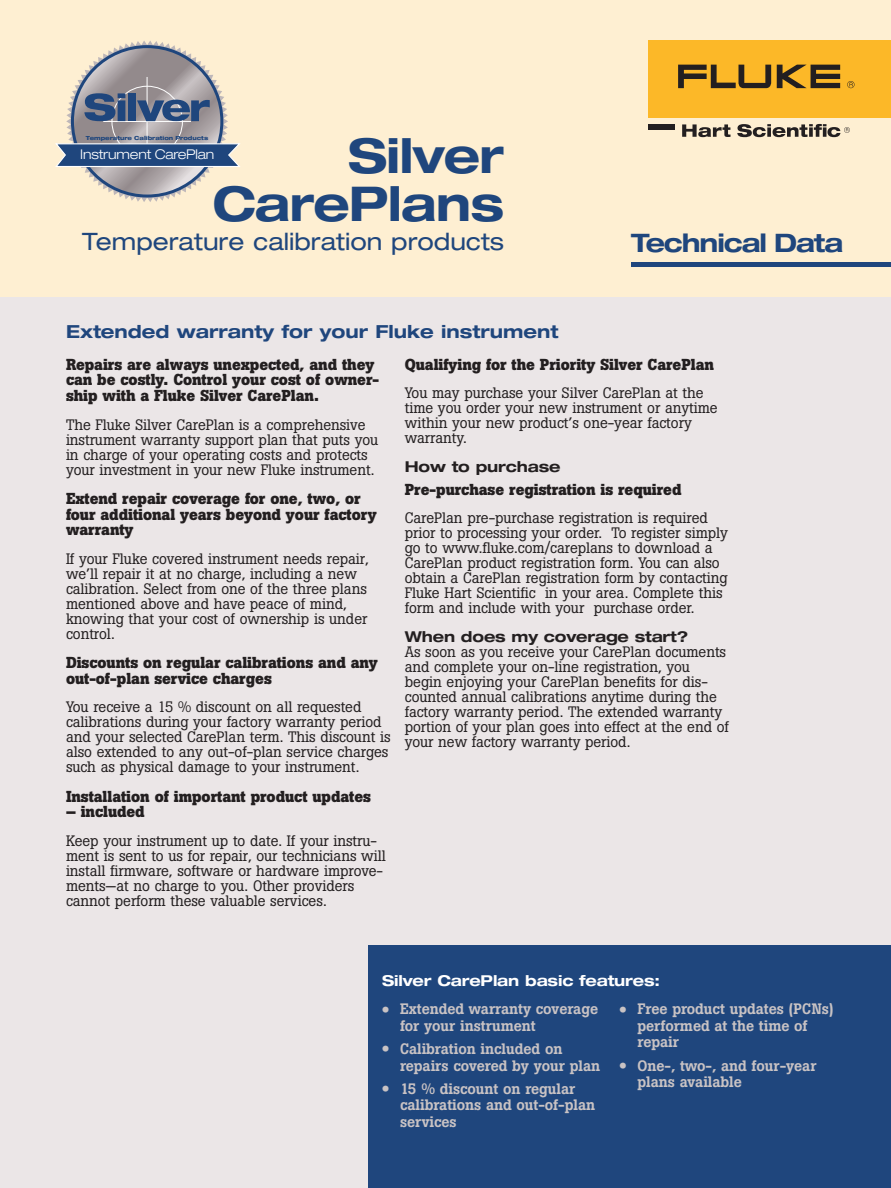
<style>
.page{position:relative;width:891px;height:1188px;background:#fff}
.page>*{position:absolute;margin:0;border:0;box-sizing:border-box;transform-origin:0 0}
.t1{font:700 expanded 48px/48px "Helvetica Neue";letter-spacing:-.02em;color:#1f467d;text-align:right}
.t2{font:700 expanded 25.5px "Helvetica Neue";letter-spacing:-.045em;color:#1f467d}
.t3{font:expanded 24px "Helvetica Neue";color:#1f467d}
.t4{font:700 expanded 18px "Helvetica Neue";color:#1f467d}
.t5{font:700 15.75px/15.8px "Boton";letter-spacing:-.005em;color:#231f20}
.t6{font:15px/15px "Boton";letter-spacing:-.005em;color:#231f20}
.t7{font:500 15px/16.5px "Boton";letter-spacing:-.005em;color:#c9c3c4}
.t8{font:700 expanded 15px "Helvetica Neue";letter-spacing:-.01em;color:#231f20}
.t9{font:700 expanded 15px "Helvetica Neue";letter-spacing:-.01em;color:#fff}
.t10{font:300 expanded 13.5px "Helvetica Neue";letter-spacing:-.01em;color:#fff}
.t11{font:800 expanded 5.55px "Helvetica Neue";letter-spacing:-.01em;color:#1f467d}
.s1{font-size:21px}
</style>
<div class="page">
<div style="left:0;top:0;width:891px;height:297px;background:#feefd2"></div>
<div style="left:0;top:297px;width:891px;height:891px;background:#ebe6e7"></div>
<div style="left:648px;top:40px;width:243px;height:78px;background:#fcb828"></div>
<svg style="left:777px;top:65px;width:63px;height:23px"></svg>
<svg style="left:678px;top:65px;width:93px;height:23px"></svg>
<svg style="left:847px;top:81px;width:8px;height:7px"></svg>
<svg style="left:682px;top:124px;width:49px;height:13px"></svg>
<svg style="left:737px;top:124px;width:113px;height:13px"></svg>
<div style="left:648px;top:124px;width:27px;height:6px;background:#231f20"></div>
<div style="left:369px;top:945px;width:522px;height:243px;background:#1f467d"></div>
<hr style="left:631px;top:263px;width:260px;height:4px;background:#1f467d">
<svg style="left:55px;top:41px;width:185px;height:161px"></svg>
<p class="t11" style="left:86px;top:134px;width:124px">Temperature Calibration Products</p>
<h1 class="t1" style="left:212px;top:130px;width:293px">Silver<br>CarePlans</h1>
<h3 class="t3" style="left:82px;top:226px;width:423px">Temperature calibration products</h3>
<p class="t10" style="left:80px;top:146px;width:136px">Instrument CarePlan</p>
<p class="t4" style="left:66px;top:320px;width:494px">Extended warranty for your Fluke instrument</p>
<h2 class="t2" style="left:631px;top:227px;width:214px">Technical Data</h2>
<p class="t5" style="left:66px;top:356px;width:315px">Repairs are always unexpected, and they can be costly. Control your cost of owner&shy;ship with a Fluke Silver CarePlan.</p>
<p class="t6" style="left:66px;top:417px;width:314px">The Fluke Silver CarePlan is a comprehensive instrument warranty support plan that puts you in charge of your operating costs and protects your investment in your new Fluke instrument.</p>
<p class="t5" style="left:66px;top:490px;width:312px">Extend repair coverage for one, two, or four additional years beyond your factory warranty</p>
<p class="t6" style="left:66px;top:551px;width:304px">If your Fluke covered instrument needs repair, we’ll repair it at no charge, including a new calibration. Select from one of the three plans mentioned above and have peace of mind, knowing that your cost of ownership is under control.</p>
<p class="t5" style="left:66px;top:655px;width:313px">Discounts on regular calibrations and any out-of-plan service charges</p>
<p class="t6" style="left:66px;top:700px;width:326px">You receive a 15 % discount on all requested calibrations during your factory warranty period and your selected CarePlan term. This discount is also extended to any out-of-plan service charges such as physical damage to your instrument.</p>
<p class="t5" style="left:66px;top:788px;width:307px">Installation of important product updates</p>
<p class="t5" style="left:66px;top:804px;width:80px">– included</p>
<p class="t6" style="left:66px;top:833px;width:322px">Keep your instrument up to date. If your instru&shy;ment is sent to us for repair, our technicians will install firmware, software or hardware improve&shy;ments—at no charge to you. Other providers cannot perform these valuable services.</p>
<p class="t5" style="left:405px;top:356px;width:311px">Qualifying for the Priority Silver CarePlan</p>
<p class="t6" style="left:405px;top:385px;width:314px">You may purchase your Silver CarePlan at the time you order your new instrument or anytime within your new product’s one-year factory warranty.</p>
<p class="t8" style="left:405px;top:457px;width:157px">How to purchase</p>
<p class="t5" style="left:405px;top:481px;width:278px">Pre-purchase registration is required</p>
<p class="t6" style="left:405px;top:510px;width:325px">CarePlan pre-purchase registration is required prior to processing your order. To register simply go to www.fluke.com/careplans to download a CarePlan product registration form. You can also obtain a CarePlan registration form by contacting Fluke Hart Scientific in your area. Complete this form and include with your purchase order.</p>
<p class="t8" style="left:405px;top:628px;width:285px">When does my coverage start?</p>
<p class="t6" style="left:405px;top:645px;width:326px">As soon as you receive your CarePlan documents and complete your on-line registration, you begin enjoying your CarePlan benefits for dis&shy;counted annual calibrations anytime during the factory warranty period. The extended warranty portion of your plan goes into effect at the end of your new factory warranty period.</p>
<p class="t9" style="left:382px;top:971px;width:279px">Silver CarePlan basic features:</p>
<p class="t7" style="left:400px;top:1001px;width:200px;text-indent:-18px"><span class="s1">•</span> Extended warranty coverage for your instrument</p>
<p class="t7" style="left:400px;top:1041px;width:202px;text-indent:-18px"><span class="s1">•</span> Calibration included on repairs covered by your plan</p>
<p class="t7" style="left:400px;top:1080px;width:197px;text-indent:-18px"><span class="s1">•</span> 15 % discount on regular calibrations and out-of-plan services</p>
<p class="t7" style="left:638px;top:1001px;width:198px;text-indent:-18px"><span class="s1">•</span> Free product updates (PCNs) performed at the time of repair</p>
<p class="t7" style="left:638px;top:1057px;width:181px;text-indent:-18px"><span class="s1">•</span> One-, two-, and four-year plans available</p>
</div>
